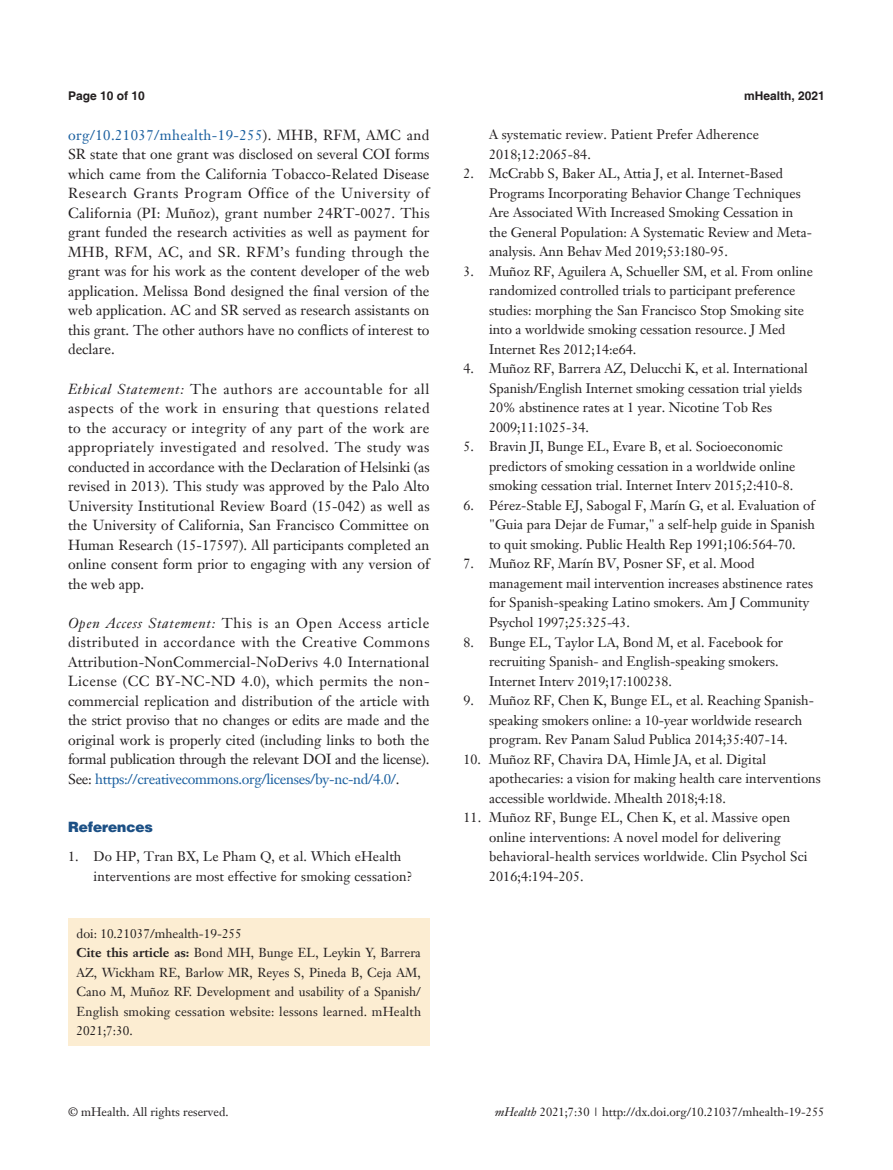
<style>
.page{position:relative;width:893px;height:1170px;background:#fff}
.page>*{position:absolute;margin:0;border:0;box-sizing:border-box;transform-origin:0 0}
.t1{font:14.25px/19.5px "Janson Text LT";color:#231f20;text-align:justify}
.t2{font:900 14.25px "Helvetica";color:#1c5085}
.t3{font:13.5px/19.5px "Janson Text LT";color:#231f20}
.Cite{font:12.75px/19.5px "Janson Text LT";letter-spacing:.015em;color:#231f20;text-align:justify}
.t4{font:12px "Janson Text LT";color:#231f20}
.t5{font:700 12px "Helvetica";color:#231f20}
.s1{color:#175d9e}
.s2{font-style:italic}
.s3{font-weight:700}
</style>
<div class="page">
<div style="left:68px;top:918px;width:361px;height:127px;background:#fcedd2"></div>
<p class="t5" style="left:68px;top:88px;width:78px">Page 10 of 10</p>
<p class="t5" style="left:744px;top:88px;width:82px">mHealth, 2021</p>
<p class="t1" style="left:68px;top:125px;width:363px"><span class="s1">org/10.21037/mhealth-19-255</span>). MHB, RFM, AMC and SR state that one grant was disclosed on several COI forms which came from the California Tobacco-Related Disease Research Grants Program Office of the University of California (PI: Muñoz), grant number 24RT-0027. This grant funded the research activities as well as payment for MHB, RFM, AC, and SR. RFM’s funding through the grant was for his work as the content developer of the web application. Melissa Bond designed the final version of the web application. AC and SR served as research assistants on this grant. The other authors have no conflicts of interest to declare.</p>
<p class="t1" style="left:68px;top:378px;width:363px"><span class="s2">Ethical Statement:</span> The authors are accountable for all aspects of the work in ensuring that questions related to the accuracy or integrity of any part of the work are appropriately investigated and resolved. The study was conducted in accordance with the Declaration of Helsinki (as revised in 2013). This study was approved by the Palo Alto University Institutional Review Board (15-042) as well as the University of California, San Francisco Committee on Human Research (15-17597). All participants completed an online consent form prior to engaging with any version of the web app.</p>
<p class="t1" style="left:68px;top:612px;width:363px"><span class="s2">Open Access Statement:</span> This is an Open Access article distributed in accordance with the Creative Commons Attribution-NonCommercial-NoDerivs 4.0 International License (CC BY-NC-ND 4.0), which permits the non&shy;commercial replication and distribution of the article with the strict proviso that no changes or edits are made and the original work is properly cited (including links to both the formal publication through the relevant DOI and the license).<br>See: <span class="s1">https://creativecommons.org/licenses/by-nc-nd/4.0/</span>.</p>
<p class="t2" style="left:68px;top:817px;width:86px">References</p>
<p class="t3" style="left:94px;top:846px;width:321px;text-indent:-26px">1. Do HP, Tran BX, Le Pham Q, et al. Which eHealth interventions are most effective for smoking cessation?</p>
<p class="Cite" style="left:77px;top:923px;width:167px">doi: 10.21037/mhealth-19-255</p>
<p class="Cite" style="left:77px;top:942px;width:346px"><span class="s3">Cite this article as:</span> Bond MH, Bunge EL, Leykin Y, Barrera AZ, Wickham RE, Barlow MR, Reyes S, Pineda B, Ceja AM, Cano M, Muñoz RF. Development and usability of a Spanish/ English smoking cessation website: lessons learned. mHealth 2021;7:30.</p>
<p class="t3" style="left:489px;top:125px;width:271px">A systematic review. Patient Prefer Adherence<br>2018;12:2065-84.</p>
<p class="t3" style="left:489px;top:164px;width:324px;text-indent:-26px">2. McCrabb S, Baker AL, Attia J, et al. Internet-Based Programs Incorporating Behavior Change Techniques Are Associated With Increased Smoking Cessation in the General Population: A Systematic Review and Meta&shy;analysis. Ann Behav Med 2019;53:180-95.</p>
<p class="t3" style="left:489px;top:261px;width:326px;text-indent:-26px">3. Muñoz RF, Aguilera A, Schueller SM, et al. From online randomized controlled trials to participant preference studies: morphing the San Francisco Stop Smoking site into a worldwide smoking cessation resource. J Med Internet Res 2012;14:e64.</p>
<p class="t3" style="left:489px;top:359px;width:320px;text-indent:-26px">4. Muñoz RF, Barrera AZ, Delucchi K, et al. International Spanish/English Internet smoking cessation trial yields 20% abstinence rates at 1 year. Nicotine Tob Res 2009;11:1025-34.</p>
<p class="t3" style="left:489px;top:437px;width:308px;text-indent:-26px">5. Bravin JI, Bunge EL, Evare B, et al. Socioeconomic predictors of smoking cessation in a worldwide online smoking cessation trial. Internet Interv 2015;2:410-8.</p>
<p class="t3" style="left:489px;top:495px;width:327px;text-align:justify;text-indent:-26px">6. Pérez-Stable EJ, Sabogal F, Marín G, et al. Evaluation of "Guia para Dejar de Fumar," a self-help guide in Spanish to quit smoking. Public Health Rep 1991;106:564-70.</p>
<p class="t3" style="left:489px;top:554px;width:325px;text-indent:-26px">7. Muñoz RF, Marín BV, Posner SF, et al. Mood management mail intervention increases abstinence rates for Spanish-speaking Latino smokers. Am J Community Psychol 1997;25:325-43.</p>
<p class="t3" style="left:489px;top:632px;width:296px;text-indent:-26px">8. Bunge EL, Taylor LA, Bond M, et al. Facebook for recruiting Spanish- and English-speaking smokers.<br>Internet Interv 2019;17:100238.</p>
<p class="t3" style="left:489px;top:690px;width:326px;text-indent:-26px">9. Muñoz RF, Chen K, Bunge EL, et al. Reaching Spanish&shy;speaking smokers online: a 10-year worldwide research program. Rev Panam Salud Publica 2014;35:407-14.</p>
<p class="t3" style="left:489px;top:749px;width:333px;text-indent:-26px">10. Muñoz RF, Chavira DA, Himle JA, et al. Digital apothecaries: a vision for making health care interventions accessible worldwide. Mhealth 2018;4:18.</p>
<p class="t3" style="left:489px;top:807px;width:320px;text-indent:-26px">11. Muñoz RF, Bunge EL, Chen K, et al. Massive open online interventions: A novel model for delivering behavioral-health services worldwide. Clin Psychol Sci 2016;4:194-205.</p>
<p class="t4" style="left:68px;top:1104px;width:162px">© mHealth. All rights reserved.</p>
<p class="t4" style="left:495px;top:1104px;width:331px"><span class="s2">mHealth</span> 2021;7:30 | http://dx.doi.org/10.21037/mhealth-19-255</p>
</div>
